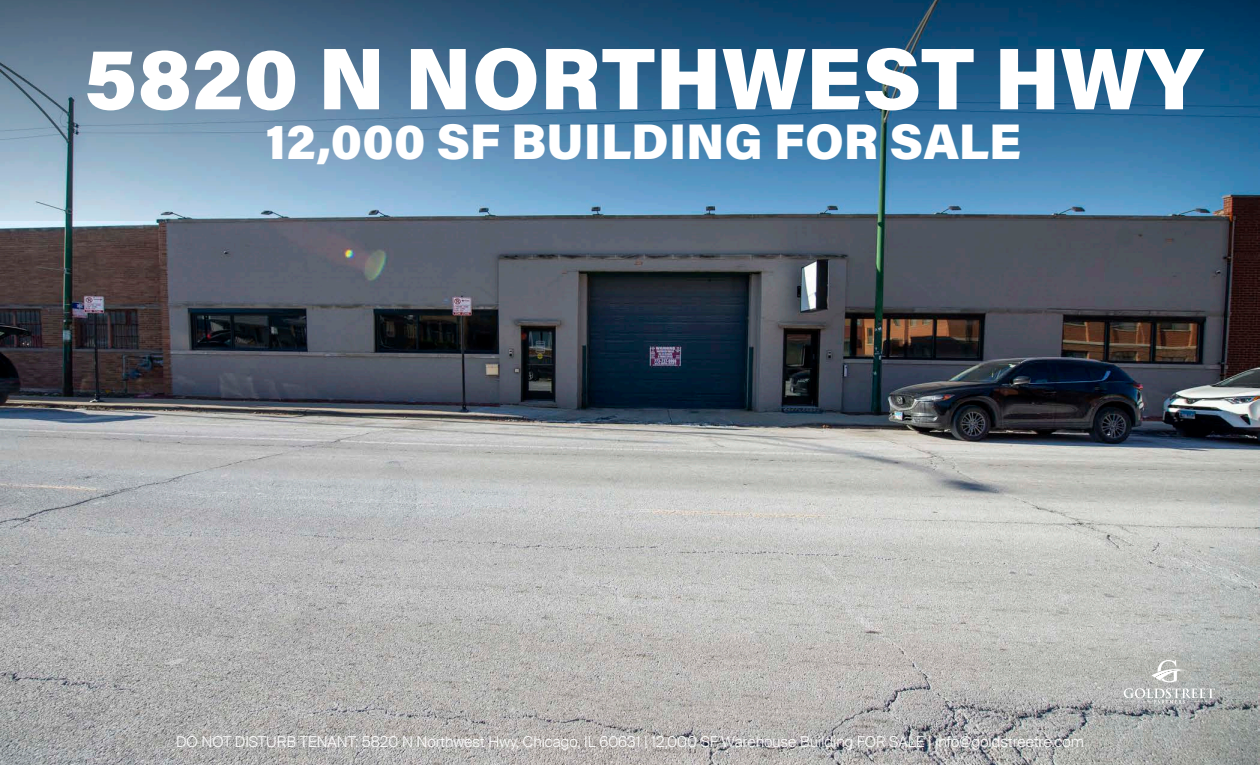
<style>
.page{position:relative;width:1260px;height:765px;background:#fff}
.page>*{position:absolute;margin:0;border:0;box-sizing:border-box;transform-origin:0 0}
.t1{font:900 87.5px "Acumin Pro";color:#fff}
.t2{font:900 50px "Acumin Pro";color:#fff}
.t3{font:300 15px "Suisse Intl";color:#fff}
</style>
<div class="page">
<img style="left:0;top:221px;width:1260px;height:544px">
<svg style="left:0;top:0;width:1260px;height:221px;background:#4a799c"></svg>
<svg style="left:1151px;top:660px;width:36px;height:22px"></svg>
<svg style="left:1124px;top:688px;width:91px;height:16px"></svg>
<p class="t1" style="left:84px;top:17px;width:1121px">5820 N NORTHWEST HWY</p>
<p class="t2" style="left:266px;top:106px;width:757px">12,000 SF BUILDING FOR SALE</p>
<p class="t3" style="left:176px;top:733px;width:909px">DO NOT DISTURB TENANT: 5820 N Northwest Hwy, Chicago, IL 60631 | 12,000 SF Warehouse Building FOR SALE | info@goldstreetre.com</p>
</div>
